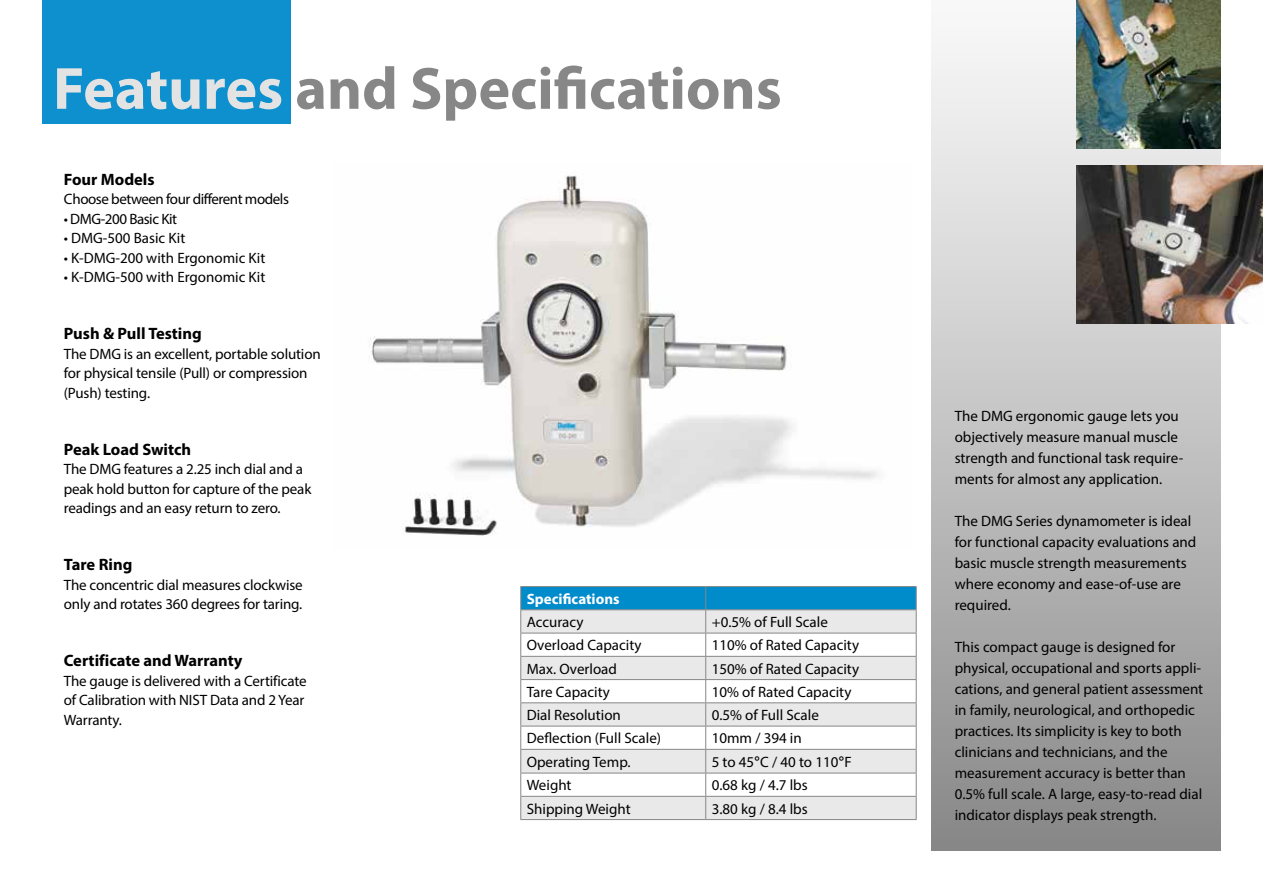
<style>
.page{position:relative;width:1263px;height:893px;background:#fff}
.page>*{position:absolute;margin:0;border:0;box-sizing:border-box;transform-origin:0 0}
.t1{font:700 60px "Myriad Pro";color:#878787}
.t2{font:700 16.5px "Myriad Pro";color:#000}
.t3{font:15px/21px "Myriad Pro";color:#000}
.t4{font:15px "Myriad Pro";letter-spacing:-.03em;color:#000}
.t5{font:700 15px "Myriad Pro";color:#fff}
.s1{color:#e3e3e3}
.s2{font-family:"Helvetica Neue";font-weight:700}
</style>
<div class="page">
<div style="left:43px;top:0;width:248px;height:124px;background:#0d90cd"></div>
<div style="left:931px;top:0;width:289px;height:850px;background:linear-gradient(to bottom,#fdfdfd,#898989)"></div>
<img style="left:1076px;top:0;width:144px;height:149px">
<img style="left:1076px;top:166px;width:187px;height:158px">
<img style="left:369px;top:175px;width:509px;height:361px">
<hr style="left:520px;top:586px;width:186px;height:1px;background:#878787">
<hr style="left:706px;top:586px;width:210px;height:1px;background:#878787">
<svg style="left:520px;top:587px;width:397px;height:232px"></svg>
<hr style="left:520px;top:819px;width:186px;height:1px;background:#878787">
<hr style="left:706px;top:819px;width:210px;height:1px;background:#878787">
<h1 class="t1" style="left:53px;top:49px;width:730px"><span class="s1">Features</span> and Specifications</h1>
<p class="t2" style="left:64px;top:168px;width:92px">Four Models</p>
<p class="t4" style="left:64px;top:190px;width:227px">Choose between four different models</p>
<p class="t4" style="left:64px;top:209px;width:115px">• DMG-200 Basic Kit</p>
<p class="t3" style="left:64px;top:227px;width:123px">• DMG-500 Basic Kit</p>
<p class="t3" style="left:64px;top:247px;width:203px">• K-DMG-200 with Ergonomic Kit</p>
<p class="t3" style="left:64px;top:266px;width:203px">• K-DMG-500 with Ergonomic Kit</p>
<p class="t2" style="left:64px;top:323px;width:140px">Push &amp; Pull Testing</p>
<p class="t3" style="left:64px;top:344px;width:258px;line-height:19.5px">The DMG is an excellent, portable solution for physical tensile (Pull) or compression (Push) testing.</p>
<p class="t2" style="left:64px;top:438px;width:129px">Peak Load Switch</p>
<p class="t3" style="left:64px;top:459px;width:249px;line-height:19.5px">The DMG features a 2.25 inch dial and a peak hold button for capture of the peak readings and an easy return to zero.</p>
<p class="t2" style="left:64px;top:554px;width:70px">Tare Ring</p>
<p class="t3" style="left:64px;top:575px;width:240px;line-height:19.5px">The concentric dial measures clockwise only and rotates 360 degrees for taring.</p>
<p class="t2" style="left:64px;top:650px;width:180px">Certificate and Warranty</p>
<p class="t3" style="left:64px;top:671px;width:244px;line-height:19.5px">The gauge is delivered with a Certificate of Calibration with NIST Data and 2 Year<br>Warranty.</p>
<p class="t5" style="left:527px;top:589px;width:94px">Specifications</p>
<p class="t3" style="left:527px;top:611px;width:58px">Accuracy</p>
<p class="t3" style="left:712px;top:611px;width:118px">+0.5% of Full Scale</p>
<p class="t3" style="left:527px;top:635px;width:116px">Overload Capacity</p>
<p class="t3" style="left:712px;top:635px;width:149px">110% of Rated Capacity</p>
<p class="t3" style="left:527px;top:658px;width:92px">Max. Overload</p>
<p class="t3" style="left:712px;top:658px;width:149px">150% of Rated Capacity</p>
<p class="t3" style="left:527px;top:681px;width:85px">Tare Capacity</p>
<p class="t3" style="left:712px;top:681px;width:141px">10% of Rated Capacity</p>
<p class="t3" style="left:527px;top:704px;width:96px">Dial Resolution</p>
<p class="t3" style="left:712px;top:704px;width:109px">0.5% of Full Scale</p>
<p class="t3" style="left:527px;top:728px;width:136px">Deflection (Full Scale)</p>
<p class="t3" style="left:712px;top:728px;width:92px">10mm / 394 in</p>
<p class="t3" style="left:527px;top:751px;width:105px">Operating Temp.</p>
<p class="t3" style="left:712px;top:751px;width:142px">5 to 45<span class="s2">°</span>C / 40 to 110<span class="s2">°</span>F</p>
<p class="t3" style="left:527px;top:774px;width:46px">Weight</p>
<p class="t3" style="left:712px;top:774px;width:97px">0.68 kg / 4.7 lbs</p>
<p class="t3" style="left:527px;top:798px;width:105px">Shipping Weight</p>
<p class="t3" style="left:712px;top:798px;width:97px">3.80 kg / 8.4 lbs</p>
<p class="t3" style="left:955px;top:405px;width:230px">The DMG ergonomic gauge lets you objectively measure manual muscle strength and functional task require&shy;ments for almost any application.</p>
<p class="t3" style="left:955px;top:510px;width:243px">The DMG Series dynamometer is ideal for functional capacity evaluations and basic muscle strength measurements where economy and ease-of-use are required.</p>
<p class="t3" style="left:955px;top:636px;width:250px">This compact gauge is designed for physical, occupational and sports appli&shy;cations, and general patient assessment in family, neurological, and orthopedic practices. Its simplicity is key to both clinicians and technicians, and the measurement accuracy is better than 0.5% full scale. A large, easy-to-read dial indicator displays peak strength.</p>
</div>
